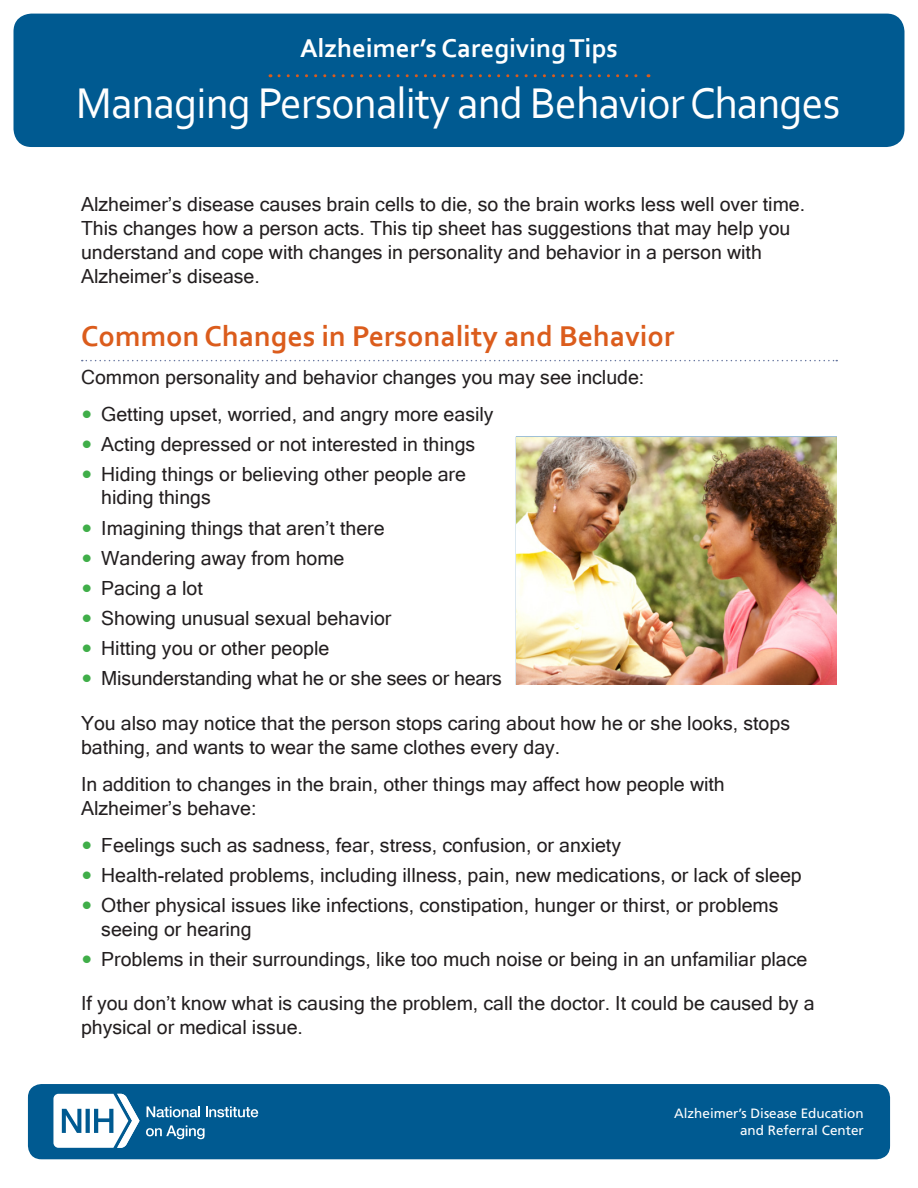
<style>
.page{position:relative;width:918px;height:1188px;background:#fff}
.page>*{position:absolute;margin:0;border:0;box-sizing:border-box;transform-origin:0 0}
.t1{font:45px "Corbel";letter-spacing:-.02em;color:#fff}
.t2{font:700 30px "Corbel";color:#db5c1c}
.t3{font:700 27px "Corbel";color:#fff}
.body_text-_13_16{font:19.5px/24px "Microsoft Sans Serif";color:#231f20}
.t4{font:13.5px/16.2px "Frutiger LT Std";color:#fff;text-align:right}
.s1{font-family:"Verdana";font-size:21px;color:#40ae49}
</style>
<div class="page">
<svg style="left:82px;top:360px;width:755px;height:1px"></svg>
<div style="left:14px;top:14px;width:890px;height:133px;background:#005a91;border-radius:18px"></div>
<img style="left:517px;top:437px;width:319px;height:247px">
<svg style="left:279px;top:74px;width:370px;height:3px"></svg>
<div style="left:28px;top:1084px;width:862px;height:75px;background:#005a91;border-radius:14px"></div>
<svg style="left:53px;top:1094px;width:87px;height:54px"></svg>
<svg style="left:147px;top:1106px;width:53px;height:11px"></svg>
<svg style="left:206px;top:1106px;width:52px;height:11px"></svg>
<svg style="left:146px;top:1125px;width:59px;height:14px"></svg>
<h1 class="t3" style="left:300px;top:31px;width:319px">Alzheimer’s Caregiving Tips</h1>
<h1 class="t1" style="left:76px;top:75px;width:766px">Managing Personality and Behavior Changes</h1>
<p class="body_text-_13_16" style="left:81px;top:192px;width:726px">Alzheimer’s disease causes brain cells to die, so the brain works less well over time.<br>This changes how a person acts. This tip sheet has suggestions that may help you understand and cope with changes in personality and behavior in a person with Alzheimer’s disease.</p>
<h2 class="t2" style="left:81px;top:318px;width:595px">Common Changes in Personality and Behavior</h2>
<p class="body_text-_13_16" style="left:81px;top:364px;width:565px">Common personality and behavior changes you may see include:</p>
<p class="body_text-_13_16" style="left:81px;top:401px;width:414px"><span class="s1">•</span> Getting upset, worried, and angry more easily</p>
<p class="body_text-_13_16" style="left:81px;top:431px;width:396px"><span class="s1">•</span> Acting depressed or not interested in things</p>
<p class="body_text-_13_16" style="left:101px;top:462px;width:366px;line-height:23.4px;text-indent:-20px"><span class="s1">•</span> Hiding things or believing other people are hiding things</p>
<p class="body_text-_13_16" style="left:81px;top:515px;width:305px"><span class="s1">•</span> Imagining things that aren’t there</p>
<p class="body_text-_13_16" style="left:81px;top:545px;width:265px"><span class="s1">•</span> Wandering away from home</p>
<p class="body_text-_13_16" style="left:81px;top:575px;width:123px"><span class="s1">•</span> Pacing a lot</p>
<p class="body_text-_13_16" style="left:81px;top:605px;width:312px"><span class="s1">•</span> Showing unusual sexual behavior</p>
<p class="body_text-_13_16" style="left:81px;top:636px;width:250px"><span class="s1">•</span> Hitting you or other people</p>
<p class="body_text-_13_16" style="left:81px;top:666px;width:423px"><span class="s1">•</span> Misunderstanding what he or she sees or hears</p>
<p class="body_text-_13_16" style="left:81px;top:710px;width:711px">You also may notice that the person stops caring about how he or she looks, stops bathing, and wants to wear the same clothes every day.</p>
<p class="body_text-_13_16" style="left:81px;top:771px;width:645px">In addition to changes in the brain, other things may affect how people with<br>Alzheimer’s behave:</p>
<p class="body_text-_13_16" style="left:81px;top:832px;width:542px"><span class="s1">•</span> Feelings such as sadness, fear, stress, confusion, or anxiety</p>
<p class="body_text-_13_16" style="left:81px;top:862px;width:722px"><span class="s1">•</span> Health-related problems, including illness, pain, new medications, or lack of sleep</p>
<p class="body_text-_13_16" style="left:101px;top:893px;width:679px;line-height:23.4px;text-indent:-20px"><span class="s1">•</span> Other physical issues like infections, constipation, hunger or thirst, or problems seeing or hearing</p>
<p class="body_text-_13_16" style="left:81px;top:946px;width:728px"><span class="s1">•</span> Problems in their surroundings, like too much noise or being in an unfamiliar place</p>
<p class="body_text-_13_16" style="left:81px;top:990px;width:735px">If you don’t know what is causing the problem, call the doctor. It could be caused by a physical or medical issue.</p>
<p class="t4" style="left:674px;top:1106px;width:191px">Alzheimer’s Disease Education and Referral Center</p>
</div>
